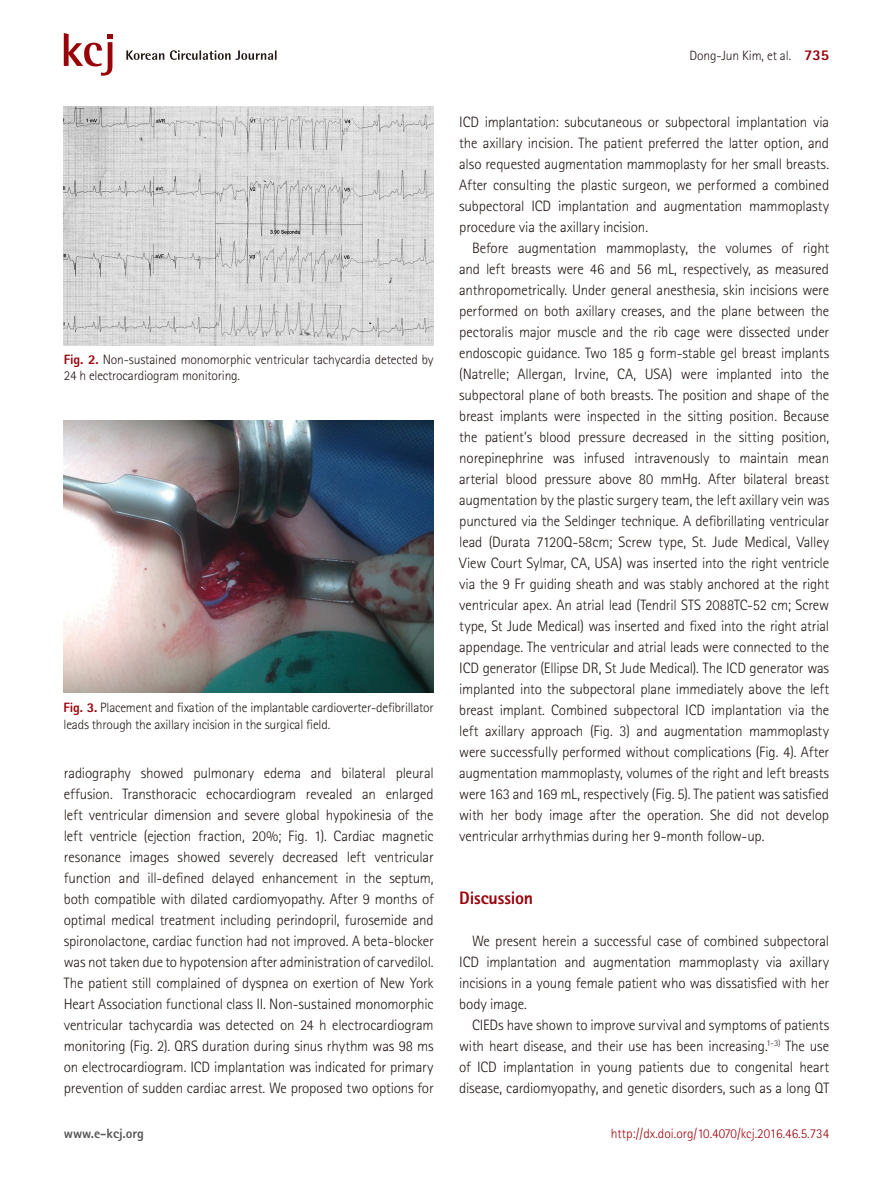
<style>
.page{position:relative;width:893px;height:1191px;background:#fff}
.page>*{position:absolute;margin:0;border:0;box-sizing:border-box;transform-origin:0 0}
.t1{font:800 18px "Rotis Sans Serif Std";letter-spacing:-.01em;color:#9a020a}
.t2{font:300 15px/21px "Rotis Sans Serif Std";letter-spacing:-.01em;color:#231916;text-align:justify}
.t3{font:300 13.5px/16.2px "Rotis Sans Serif Std";letter-spacing:-.015em;color:#231916}
.t4{font:300 13.5px "Rotis Sans Serif Std";color:#9a020a}
.t5{font:800 13.5px "Rotis Sans Serif Std";color:#595857}
.s1{font-weight:800;color:#9a020a}
.s2{font-weight:800;font-size:15px;color:#9a020a}
</style>
<div class="page">
<svg style="left:126px;top:50px;width:151px;height:10px"></svg>
<svg style="left:64px;top:33px;width:49px;height:43px"></svg>
<img style="left:64px;top:106px;width:370px;height:240px">
<img style="left:64px;top:421px;width:369px;height:272px">
<p class="t3" style="left:64px;top:351px;width:371px"><span class="s1">Fig. 2.</span> Non-sustained monomorphic ventricular tachycardia detected by<br>24 h electrocardiogram monitoring.</p>
<p class="t3" style="left:64px;top:700px;width:372px"><span class="s1">Fig. 3.</span> Placement and fixation of the implantable cardioverter-defibrillator leads through the axillary incision in the surgical field.</p>
<p class="t2" style="left:64px;top:762px;width:371px">radiography showed pulmonary edema and bilateral pleural effusion. Transthoracic echocardiogram revealed an enlarged left ventricular dimension and severe global hypokinesia of the left ventricle (ejection fraction, 20%; Fig. 1). Cardiac magnetic resonance images showed severely decreased left ventricular function and ill-defined delayed enhancement in the septum, both compatible with dilated cardiomyopathy. After 9 months of optimal medical treatment including perindopril, furosemide and spironolactone, cardiac function had not improved. A beta-blocker was not taken due to hypotension after administration of carvedilol.<br>The patient still complained of dyspnea on exertion of New York Heart Association functional class II. Non-sustained monomorphic ventricular tachycardia was detected on 24 h electrocardiogram monitoring (Fig. 2). QRS duration during sinus rhythm was 98 ms on electrocardiogram. ICD implantation was indicated for primary prevention of sudden cardiac arrest. We proposed two options for</p>
<p class="t3" style="left:689px;top:47px;width:141px">Dong-Jun Kim, et al. <span class="s2">735</span></p>
<p class="t2" style="left:459px;top:111px;width:371px">ICD implantation: subcutaneous or subpectoral implantation via the axillary incision. The patient preferred the latter option, and also requested augmentation mammoplasty for her small breasts.<br>After consulting the plastic surgeon, we performed a combined subpectoral ICD implantation and augmentation mammoplasty procedure via the axillary incision.</p>
<p class="t2" style="left:459px;top:237px;width:371px;text-indent:13px">Before augmentation mammoplasty, the volumes of right and left breasts were 46 and 56 mL, respectively, as measured anthropometrically. Under general anesthesia, skin incisions were performed on both axillary creases, and the plane between the pectoralis major muscle and the rib cage were dissected under endoscopic guidance. Two 185 g form-stable gel breast implants (Natrelle; Allergan, Irvine, CA, USA) were implanted into the subpectoral plane of both breasts. The position and shape of the breast implants were inspected in the sitting position. Because the patient’s blood pressure decreased in the sitting position, norepinephrine was infused intravenously to maintain mean arterial blood pressure above 80 mmHg. After bilateral breast augmentation by the plastic surgery team, the left axillary vein was punctured via the Seldinger technique. A defibrillating ventricular lead (Durata 7120Q-58cm; Screw type, St. Jude Medical, Valley View Court Sylmar, CA, USA) was inserted into the right ventricle via the 9 Fr guiding sheath and was stably anchored at the right ventricular apex. An atrial lead (Tendril STS 2088TC-52 cm; Screw type, St Jude Medical) was inserted and fixed into the right atrial appendage. The ventricular and atrial leads were connected to the ICD generator (Ellipse DR, St Jude Medical). The ICD generator was implanted into the subpectoral plane immediately above the left breast implant. Combined subpectoral ICD implantation via the left axillary approach (Fig. 3) and augmentation mammoplasty were successfully performed without complications (Fig. 4). After augmentation mammoplasty, volumes of the right and left breasts were 163 and 169 mL, respectively (Fig. 5). The patient was satisfied with her body image after the operation. She did not develop ventricular arrhythmias during her 9-month follow-up.</p>
<p class="t1" style="left:459px;top:886px;width:75px">Discussion</p>
<p class="t2" style="left:459px;top:930px;width:371px;text-indent:13px">We present herein a successful case of combined subpectoral ICD implantation and augmentation mammoplasty via axillary incisions in a young female patient who was dissatisfied with her body image.</p>
<p class="t2" style="left:459px;top:1014px;width:371px;text-indent:13px">CIEDs have shown to improve survival and symptoms of patients with heart disease, and their use has been increasing.<sup>1-3)</sup> The use of ICD implantation in young patients due to congenital heart disease, cardiomyopathy, and genetic disorders, such as a long QT</p>
<p class="t5" style="left:64px;top:1124px;width:82px">www.e-kcj.org</p>
<p class="t4" style="left:611px;top:1125px;width:220px">http://dx.doi.org/10.4070/kcj.2016.46.5.734</p>
</div>
